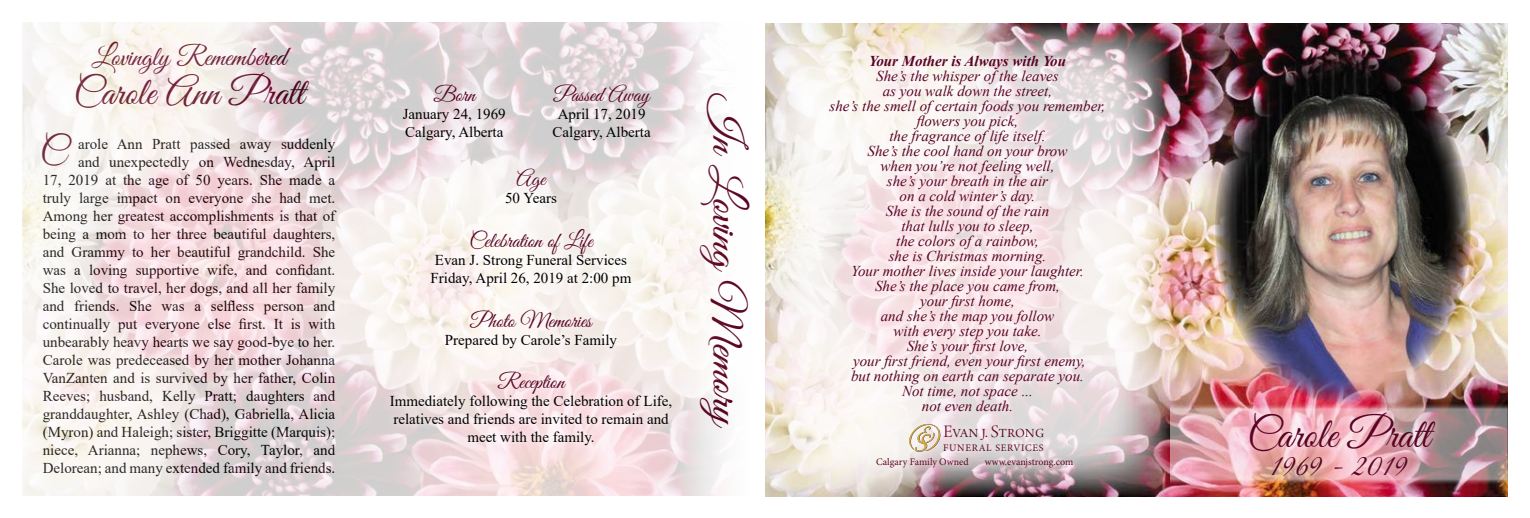
<style>
.page{position:relative;width:1530px;height:518px;background:#fff}
.page>*{position:absolute;margin:0;border:0;box-sizing:border-box;transform-origin:0 0}
.t1{font:42.5px "Great Vibes";color:#5a0324;scale:1.1 1}
.t2{font:42.5px "Great Vibes";color:#5a0324}
.t3{font:38.75px "Great Vibes";color:#5a0324}
.t4{font:37px "Great Vibes";color:#5a0324}
.t5{font:31.25px "Great Vibes";color:#5a0324}
.t6{font:27.5px "Great Vibes";color:#5a0324}
.t7{font:21.25px "Great Vibes";color:#5a0324}
.t8{font:18.5px "Arno Pro Light Display";color:#5d0324}
.t9{font:15px/18px "Times New Roman";color:#000}
.t10{font:italic 15px/15px "Times New Roman";color:#5a0324;text-align:center}
.t11{font:italic 700 15px "Times New Roman";color:#5a0324}
.t12{font:10px/14.4px "Minion Pro";letter-spacing:.005em;color:#5d0324}
</style>
<div class="page">
<img style="left:22px;top:22px;width:1486px;height:474px">
<img style="left:765px;top:22px;width:405px;height:473px">
<div style="left:822px;top:49px;width:289px;height:370px;background:#fff;opacity:.75"></div>
<div style="left:869px;top:416px;width:211px;height:59px;background:#fff;opacity:.75"></div>
<svg style="left:909px;top:424px;width:31px;height:27px"></svg>
<div style="left:693px;top:86px;width:64px;height:349px;background:#fff"></div>
<img style="left:1215px;top:50px;width:256px;height:353px">
<img style="left:1170px;top:403px;width:338px;height:81px">
<div style="left:1241px;top:405px;width:202px;height:78px;background:#fff;opacity:.75"></div>
<div style="left:35px;top:34px;width:309px;height:449px;background:#fff;opacity:.75"></div>
<div style="left:383px;top:161px;width:295px;height:291px;background:#fff;opacity:.75"></div>
<h3 class="t6" style="left:92px;top:41px;width:196px">Lovingly Remembered</h3>
<h2 class="t3" style="left:74px;top:71px;width:232px">Carole Ann Pratt</h2>
<p class="t9" style="left:43px;top:134px;width:294px;text-align:right">arole Ann Pratt passed away suddenly<br>and unexpectedly on Wednesday, April<br>17, 2019 at the age of 50 years. She made a truly large impact on everyone she had met.<br>Among her greatest accomplishments is that of being a mom to her three beautiful daughters, and Grammy to her beautiful grandchild. She was a loving supportive wife, and confidant.<br>She loved to travel, her dogs, and all her family and friends. She was a selfless person and continually put everyone else first. It is with unbearably heavy hearts we say good-bye to her.<br>Carole was predeceased by her mother Johanna VanZanten and is survived by her father, Colin Reeves; husband, Kelly Pratt; daughters and granddaughter, Ashley (Chad), Gabriella, Alicia (Myron) and Haleigh; sister, Briggitte (Marquis); niece, Arianna; nephews, Cory, Taylor, and Delorean; and many extended family and friends.</p>
<h3 class="t4" style="left:40px;top:130px;width:28px">C</h3>
<h3 class="t7" style="left:433px;top:83px;width:43px">Born</h3>
<p class="t9" style="left:403px;top:104px;width:104px">January 24, 1969<br>Calgary, Alberta</p>
<h3 class="t7" style="left:554px;top:83px;width:97px">Passed Away</h3>
<p class="t9" style="left:553px;top:104px;width:100px;text-align:center">April 17, 2019<br>Calgary, Alberta</p>
<h3 class="t7" style="left:517px;top:167px;width:30px">Age</h3>
<p class="t9" style="left:505px;top:189px;width:53px">50 Years</p>
<h3 class="t7" style="left:469px;top:229px;width:125px">Celebration of Life</h3>
<p class="t9" style="left:431px;top:250px;width:202px">Evan J. Strong Funeral Services<br>Friday, April 26, 2019 at 2:00 pm</p>
<h3 class="t7" style="left:470px;top:308px;width:123px">Photo Memories</h3>
<p class="t9" style="left:445px;top:330px;width:174px">Prepared by Carole’s Family</p>
<h3 class="t7" style="left:497px;top:370px;width:69px">Reception</h3>
<p class="t9" style="left:390px;top:391px;width:284px;text-align:center">Immediately following the Celebration of Life, relatives and friends are invited to remain and meet with the family.</p>
<h1 class="t1" style="left:750px;top:94px;width:312px;rotate:90deg">In Loving Memory</h1>
<p class="t11" style="left:869px;top:51px;width:199px">Your Mother is Always with You</p>
<p class="t10" style="left:830px;top:68px;width:277px">She’s the whisper of the leaves<br>as you walk down the street,<br>she’s the smell of certain foods you remember, flowers you pick,<br>the fragrance of life itself.<br>She’s the cool hand on your brow<br>when you’re not feeling well,<br>she’s your breath in the air<br>on a cold winter’s day.<br>She is the sound of the rain<br>that lulls you to sleep,<br>the colors of a rainbow,<br>she is Christmas morning.<br>Your mother lives inside your laughter.<br>She’s the place you came from,<br>your first home,<br>and she’s the map you follow<br>with every step you take.<br>She’s your first love,<br>your first friend, even your first enemy,<br>but nothing on earth can separate you.<br>Not time, not space ...<br>not even death.</p>
<p class="t8" style="left:944px;top:421px;width:102px">Evan j. Strong</p>
<p class="t12" style="left:876px;top:440px;width:169px;text-indent:67px">FUNERAL SERVICES<br>Calgary Family Owned</p>
<p class="t12" style="left:985px;top:455px;width:90px">www.evanjstrong.com</p>
<h1 class="t2" style="left:1247px;top:410px;width:184px">Carole Pratt</h1>
<h3 class="t5" style="left:1270px;top:448px;width:139px">1969 - 2019</h3>
</div>
